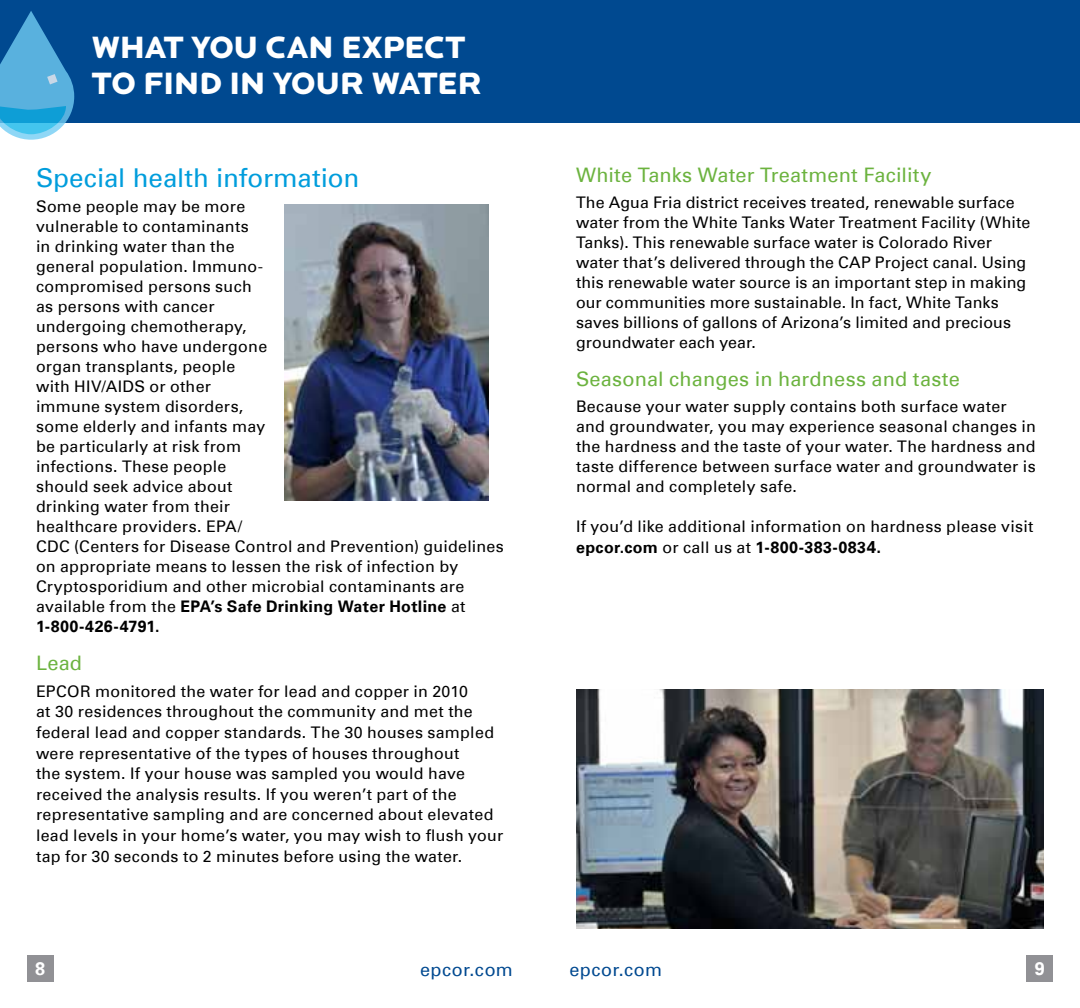
<style>
.page{position:relative;width:1080px;height:1008px;background:#fff}
.page>*{position:absolute;margin:0;border:0;box-sizing:border-box;transform-origin:0 0}
.t1{font:900 32px/36px "Locator Display";letter-spacing:-.01em;color:#fff}
.t2{font:26px "Univers Com 55 Roman";letter-spacing:-.005em;color:#009ddc}
.t3{font:20px "Univers Com 55 Roman";letter-spacing:.01em;color:#6cb33f}
.t4{font:18px "Univers Com 55 Roman";letter-spacing:.03em;color:#004990}
.t5{font:700 18px "Univers Com 65";color:#fff}
.t6{font:16px/20px "Univers Com 55 Roman";letter-spacing:.015em;color:#000}
.t7{font:700 16px/20px "Univers Com 65";letter-spacing:.02em;color:#000}
.s1{font-family:"Univers Com 55 Roman";font-weight:400}
.s2{font-size:17px}
</style>
<div class="page">
<div style="left:540px;top:0;width:540px;height:123px;background:#004990"></div>
<div style="left:27px;top:955px;width:26px;height:27px;background:#919195"></div>
<div style="left:0;top:0;width:540px;height:123px;background:#004990"></div>
<svg style="left:0;top:11px;width:74px;height:129px"></svg>
<div style="left:1027px;top:955px;width:26px;height:27px;background:#919195"></div>
<img style="left:285px;top:205px;width:204px;height:296px">
<img style="left:576px;top:690px;width:468px;height:239px">
<h1 class="t1" style="left:92px;top:29px;width:392px">WHAT YOU CAN EXPECT<br>TO FIND IN YOUR WATER</h1>
<h2 class="t2" style="left:36px;top:162px;width:325px">Special health information</h2>
<p class="t6" style="left:36px;top:197px;width:469px">Some people may be more<br>vulnerable to contaminants<br>in drinking water than the<br>general population. Immuno-<br>compromised persons such<br>as persons with cancer<br>undergoing chemotherapy,<br>persons who have undergone<br>organ transplants, people<br>with HIV/AIDS or other<br>immune system disorders,<br>some elderly and infants may<br>be particularly at risk from<br>infections. These people<br>should seek advice about<br>drinking water from their<br>healthcare providers. EPA/<br>CDC (Centers for Disease Control and Prevention) guidelines on appropriate means to lessen the risk of infection by<br>Cryptosporidium and other microbial contaminants are</p>
<p class="t7" style="left:36px;top:597px;width:431px"><span class="s1">available from the</span> EPA’s Safe Drinking Water Hotline <span class="s1">at<br></span>1-800-426-4791.</p>
<p class="t3" style="left:36px;top:651px;width:48px">Lead</p>
<p class="t6" style="left:36px;top:681px;width:469px;line-height:20.6px">EPCOR monitored the water for lead and copper in 2010<br>at 30 residences throughout the community and met the federal lead and copper standards. The 30 houses sampled were representative of the types of houses throughout<br>the system. If your house was sampled you would have received the analysis results. If you weren’t part of the representative sampling and are concerned about elevated lead levels in your home’s water, you may wish to flush your tap for 30 seconds to 2 minutes before using the water.</p>
<p class="t5" style="left:35px;top:958px;width:12px">8</p>
<p class="t4" style="left:420px;top:959px;width:94px">epcor.com</p>
<p class="t3" style="left:576px;top:163px;width:357px">White Tanks Water Treatment Facility</p>
<p class="t6" style="left:576px;top:192px;width:456px">The Agua Fria district receives treated, renewable surface water from the White Tanks Water Treatment Facility (White Tanks). This renewable surface water is Colorado River water that’s delivered through the CAP Project canal. Using this renewable water source is an important step in making our communities more sustainable. In fact, White Tanks saves billions of gallons of Arizona’s limited and precious groundwater each year.</p>
<p class="t3" style="left:576px;top:367px;width:385px">Seasonal changes in hardness and taste</p>
<p class="t6" style="left:576px;top:396px;width:461px">Because your water supply contains both surface water and groundwater, you may experience seasonal changes in the hardness and the taste of your water. The hardness and taste difference between surface water and groundwater is normal and completely safe.</p>
<p class="t6" style="left:576px;top:516px;width:459px">If you’d like additional information on hardness please visit</p>
<p class="t7" style="left:576px;top:537px;width:307px">epcor.com <span class="s1">or call us at</span> 1-800-383-083<span class="s2">4.</span></p>
<p class="t4" style="left:569px;top:959px;width:94px">epcor.com</p>
<p class="t5" style="left:1035px;top:958px;width:12px">9</p>
</div>
